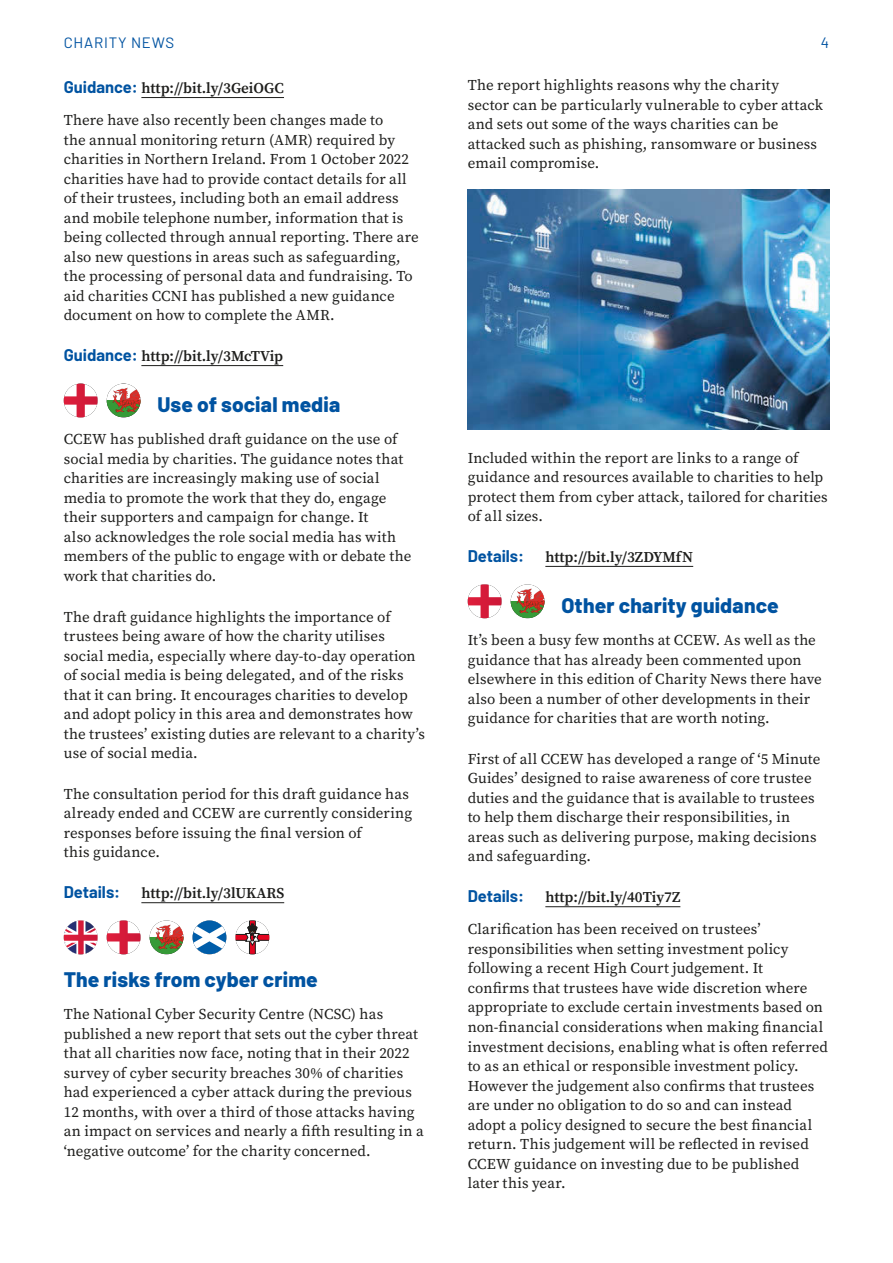
<style>
.page{position:relative;width:893px;height:1263px;background:#fff}
.page>*{position:absolute;margin:0;border:0;box-sizing:border-box;transform-origin:0 0}
.t1{font:800 21px "Barlow";letter-spacing:.005em;color:#0053a1}
.t2{font:700 16.5px "Barlow";color:#0053a1}
.t3{font:15px/19.5px "Source Serif Pro";letter-spacing:.005em;color:#1d1d1b}
.t4{font:600 15px "Source Serif Pro";color:#1d1d1b}
.t5{font:15px "Barlow";letter-spacing:.05em;color:#0053a1}
.s1{font-family:"Barlow";font-weight:700;font-size:16.5px;color:#0053a1}
.s2{font-weight:600}
</style>
<div class="page">
<hr style="left:141px;top:97px;width:143px;height:1px;background:#1d1d1b">
<hr style="left:141px;top:365px;width:142px;height:1px;background:#1d1d1b">
<hr style="left:141px;top:902px;width:143px;height:1px;background:#1d1d1b">
<svg style="left:64px;top:384px;width:34px;height:33px"></svg>
<svg style="left:107px;top:400px;width:28px;height:17px"></svg>
<svg style="left:112px;top:387px;width:29px;height:26px"></svg>
<svg style="left:64px;top:920px;width:34px;height:34px"></svg>
<svg style="left:107px;top:920px;width:34px;height:34px"></svg>
<svg style="left:150px;top:937px;width:29px;height:17px"></svg>
<svg style="left:155px;top:924px;width:28px;height:25px"></svg>
<svg style="left:193px;top:920px;width:33px;height:34px"></svg>
<svg style="left:235px;top:920px;width:34px;height:34px"></svg>
<hr style="left:545px;top:566px;width:148px;height:1px;background:#1d1d1b">
<hr style="left:545px;top:906px;width:135px;height:1px;background:#1d1d1b">
<svg style="left:468px;top:584px;width:34px;height:34px"></svg>
<svg style="left:511px;top:601px;width:29px;height:17px"></svg>
<svg style="left:516px;top:588px;width:28px;height:25px"></svg>
<img style="left:468px;top:190px;width:361px;height:239px">
<p class="t5" style="left:64px;top:32px;width:112px">CHARITY NEWS</p>
<p class="t5" style="left:821px;top:32px;width:10px">4</p>
<p class="t3" style="left:64px;top:72px;width:321px;line-height:32.2px"><span class="s1">Guidance:</span> <span class="s2">http://bit.ly/3GeiOGC<br></span>There have also recently been changes made to</p>
<p class="t3" style="left:64px;top:130px;width:357px">the annual monitoring return (AMR) required by charities in Northern Ireland. From 1 October 2022 charities have had to provide contact details for all of their trustees, including both an email address and mobile telephone number, information that is being collected through annual reporting. There are also new questions in areas such as safeguarding, the processing of personal data and fundraising. To aid charities CCNI has published a new guidance document on how to complete the AMR.</p>
<p class="t4" style="left:64px;top:346px;width:221px"><span class="s1">Guidance:</span> http://bit.ly/3McTVip</p>
<h1 class="t1" style="left:158px;top:389px;width:184px">Use of social media</h1>
<p class="t3" style="left:64px;top:430px;width:349px">CCEW has published draft guidance on the use of social media by charities. The guidance notes that charities are increasingly making use of social media to promote the work that they do, engage their supporters and campaign for change. It<br>also acknowledges the role social media has with members of the public to engage with or debate the work that charities do.</p>
<p class="t3" style="left:64px;top:607px;width:363px">The draft guidance highlights the importance of trustees being aware of how the charity utilises social media, especially where day-to-day operation of social media is being delegated, and of the risks that it can bring. It encourages charities to develop and adopt policy in this area and demonstrates how the trustees’ existing duties are relevant to a charity’s use of social media.</p>
<p class="t3" style="left:64px;top:784px;width:350px">The consultation period for this draft guidance has already ended and CCEW are currently considering responses before issuing the final version of<br>this guidance.</p>
<p class="t2" style="left:64px;top:880px;width:58px">Details:</p>
<p class="t4" style="left:141px;top:883px;width:144px">http://bit.ly/3lUKARS</p>
<p class="t3" style="left:468px;top:76px;width:357px">The report highlights reasons why the charity sector can be particularly vulnerable to cyber attack and sets out some of the ways charities can be attacked such as phishing, ransomware or business email compromise.</p>
<p class="t3" style="left:468px;top:448px;width:361px">Included within the report are links to a range of guidance and resources available to charities to help protect them from cyber attack, tailored for charities of all sizes.</p>
<p class="t2" style="left:468px;top:544px;width:58px">Details:</p>
<p class="t4" style="left:545px;top:547px;width:149px">http://bit.ly/3ZDYMfN</p>
<h1 class="t1" style="left:561px;top:590px;width:219px">Other charity guidance</h1>
<p class="t3" style="left:468px;top:630px;width:356px">It’s been a busy few months at CCEW. As well as the guidance that has already been commented upon elsewhere in this edition of Charity News there have also been a number of other developments in their guidance for charities that are worth noting.</p>
<p class="t3" style="left:468px;top:749px;width:354px">First of all CCEW has developed a range of ‘5 Minute Guides’ designed to raise awareness of core trustee duties and the guidance that is available to trustees to help them discharge their responsibilities, in areas such as delivering purpose, making decisions and safeguarding.</p>
<p class="t2" style="left:468px;top:884px;width:58px">Details:</p>
<p class="t4" style="left:545px;top:887px;width:137px">http://bit.ly/40Tiy7Z</p>
<p class="t3" style="left:468px;top:920px;width:362px">Clarification has been received on trustees’ responsibilities when setting investment policy following a recent High Court judgement. It confirms that trustees have wide discretion where appropriate to exclude certain investments based on non-financial considerations when making financial investment decisions, enabling what is often referred to as an ethical or responsible investment policy.<br>However the judgement also confirms that trustees are under no obligation to do so and can instead adopt a policy designed to secure the best financial return. This judgement will be reflected in revised CCEW guidance on investing due to be published later this year.</p>
<h1 class="t1" style="left:64px;top:963px;width:255px">The risks from cyber crime</h1>
<p class="t3" style="left:64px;top:1004px;width:361px">The National Cyber Security Centre (NCSC) has published a new report that sets out the cyber threat that all charities now face, noting that in their 2022 survey of cyber security breaches 30% of charities had experienced a cyber attack during the previous 12 months, with over a third of those attacks having an impact on services and nearly a fifth resulting in a ‘negative outcome’ for the charity concerned.</p>
</div>
